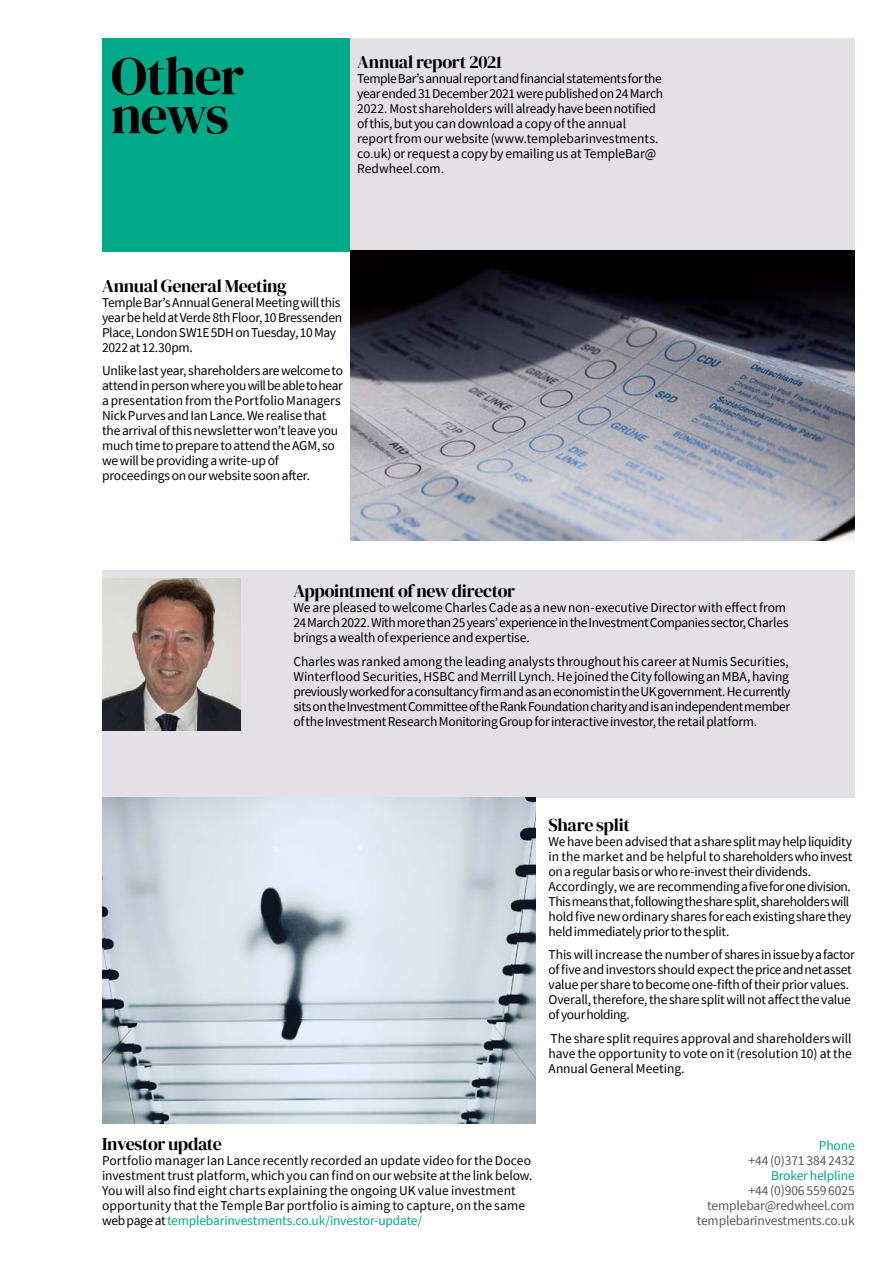
<style>
.page{position:relative;width:893px;height:1263px;background:#fff}
.page>*{position:absolute;margin:0;border:0;box-sizing:border-box;transform-origin:0 0}
.t1{font:54px/39px "DM Serif Display";letter-spacing:-.03em;color:#000}
.t2{font:18px "DM Serif Display";letter-spacing:-.02em;color:#000}
.t3{font:13.5px/15px "Source Sans Pro";letter-spacing:-.015em;color:#000}
.t4{font:13.5px/15px "Source Sans Pro";letter-spacing:-.01em;color:#54565b;text-align:right}
.t5{font:13.5px "Source Sans Pro";letter-spacing:-.01em;color:#00a987}
.s1{color:#00a987}
</style>
<div class="page">
<div style="left:102px;top:570px;width:753px;height:227px;background:#e4e1e6"></div>
<div style="left:102px;top:38px;width:255px;height:214px;background:#00a987"></div>
<div style="left:350px;top:38px;width:505px;height:213px;background:#e4e1e6"></div>
<img style="left:350px;top:251px;width:505px;height:289px">
<img style="left:102px;top:797px;width:434px;height:326px">
<img style="left:102px;top:578px;width:138px;height:153px">
<h1 class="t1" style="left:111px;top:57px;width:135px">Other news</h1>
<h2 class="t2" style="left:357px;top:51px;width:146px">Annual report 2021</h2>
<p class="t3" style="left:357px;top:70px;width:308px">Temple Bar’s annual report and financial statements for the year ended 31 December 2021 were published on 24 March 2022. Most shareholders will already have been notified of this, but you can download a copy of the annual report from our website (www.templebarinvestments. co.uk) or request a copy by emailing us at TempleBar@ Redwheel.com.</p>
<h2 class="t2" style="left:102px;top:275px;width:186px">Annual General Meeting</h2>
<p class="t3" style="left:102px;top:294px;width:242px">Temple Bar’s Annual General Meeting will this year be held at Verde 8th Floor, 10 Bressenden Place, London SW1E 5DH on Tuesday, 10 May 2022 at 12.30pm.</p>
<p class="t3" style="left:102px;top:363px;width:242px">Unlike last year, shareholders are welcome to attend in person where you will be able to hear a presentation from the Portfolio Managers Nick Purves and Ian Lance. We realise that the arrival of this newsletter won’t leave you much time to prepare to attend the AGM, so we will be providing a write-up of proceedings on our website soon after.</p>
<h2 class="t2" style="left:293px;top:580px;width:223px">Appointment of new director</h2>
<p class="t3" style="left:293px;top:600px;width:497px">We are pleased to welcome Charles Cade as a new non-executive Director with effect from<br>24 March 2022. With more than 25 years’ experience in the Investment Companies sector, Charles brings a wealth of experience and expertise.</p>
<p class="t3" style="left:293px;top:653px;width:499px">Charles was ranked among the leading analysts throughout his career at Numis Securities, Winterflood Securities, HSBC and Merrill Lynch. He joined the City following an MBA, having previously worked for a consultancy firm and as an economist in the UK government. He currently sits on the Investment Committee of the Rank Foundation charity and is an independent member of the Investment Research Monitoring Group for interactive investor, the retail platform.</p>
<h2 class="t2" style="left:549px;top:814px;width:83px">Share split</h2>
<p class="t3" style="left:549px;top:834px;width:305px">We have been advised that a share split may help liquidity in the market and be helpful to shareholders who invest on a regular basis or who re-invest their dividends.<br>Accordingly, we are recommending a five for one division.<br>This means that, following the share split, shareholders will hold five new ordinary shares for each existing share they held immediately prior to the split.</p>
<p class="t3" style="left:549px;top:947px;width:308px">This will increase the number of shares in issue by a factor of five and investors should expect the price and net asset value per share to become one-fifth of their prior values.<br>Overall, therefore, the share split will not affect the value of your holding.</p>
<p class="t3" style="left:549px;top:1031px;width:305px;text-align:justify">The share split requires approval and shareholders will have the opportunity to vote on it (resolution 10) at the Annual General Meeting.</p>
<h2 class="t2" style="left:102px;top:1133px;width:122px">Investor update</h2>
<p class="t3" style="left:102px;top:1153px;width:432px">Portfolio manager Ian Lance recently recorded an update video for the Doceo investment trust platform, which you can find on our website at the link below.<br>You will also find eight charts explaining the ongoing UK value investment opportunity that the Temple Bar portfolio is aiming to capture, on the same web page at <span class="s1">templebarinvestments.co.uk/investor-update/</span></p>
<p class="t5" style="left:819px;top:1136px;width:37px">Phone</p>
<p class="t4" style="left:748px;top:1152px;width:108px">+44 (0)371 384 2432</p>
<p class="t5" style="left:771px;top:1166px;width:85px">Broker helpline</p>
<p class="t4" style="left:697px;top:1182px;width:159px">+44 (0)906 559 6025 templebar@redwheel.com templebarinvestments.co.uk</p>
</div>
